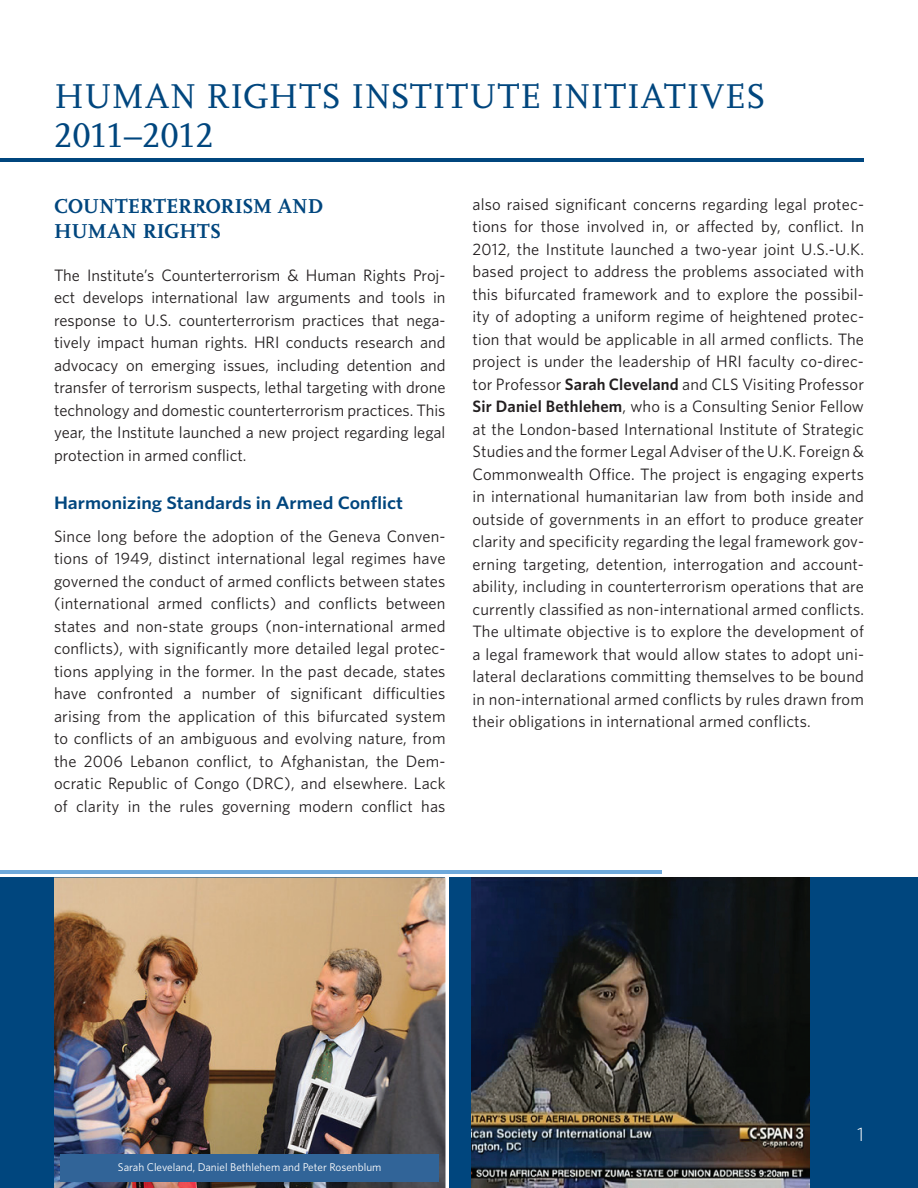
<style>
.page{position:relative;width:918px;height:1188px;background:#fff}
.page>*{position:absolute;margin:0;border:0;box-sizing:border-box;transform-origin:0 0}
.t1{font:36px/39px "Scala Caps";letter-spacing:.01em;color:#00467e}
.t2{font:700 21px/25.3px "Scala";letter-spacing:-.005em;color:#00467e}
.t3{font:300 19.5px "Whitney";color:#fff}
.t4{font:600 18px "Whitney";color:#00467e;scale:1.1 1}
.t5{font:16.5px/22.5px "Whitney";letter-spacing:.005em;color:#231f20;text-align:justify}
.t6{font:11.25px "Whitney";letter-spacing:-.01em;color:#fff}
.s1{font-weight:600}
</style>
<div class="page">
<div style="left:0;top:878px;width:918px;height:310px;background:#00467e"></div>
<hr style="left:446px;top:878px;width:3px;height:310px;background:#fff">
<hr style="left:0;top:871px;width:662px;height:3px;background:#6ea9db">
<hr style="left:0;top:159px;width:864px;height:3px;background:#00467e">
<img style="left:54px;top:878px;width:392px;height:310px">
<img style="left:472px;top:878px;width:337px;height:310px">
<div style="left:61px;top:1154px;width:378px;height:27px;background:#316498"></div>
<h1 class="t1" style="left:54px;top:77px;width:714px">HUMAN RIGHTS INSTITUTE INITIATIVES<br>2011–2012</h1>
<p class="t2" style="left:54px;top:193px;width:271px">COUNTERTERRORISM AND<br>HUMAN RIGHTS</p>
<p class="t5" style="left:54px;top:263px;width:393px">The Institute’s Counterterrorism &amp; Human Rights Proj&shy;ect develops international law arguments and tools in response to U .S . counterterrorism practices that nega&shy;tively impact human rights . HRI conducts research and advocacy on emerging issues, including detention and transfer of terrorism suspects, lethal targeting with drone technology and domestic counterterrorism practices . This year, the Institute launched a new project regarding legal protection in armed conflict .</p>
<p class="t4" style="left:54px;top:491px;width:319px">Harmonizing Standards in Armed Conflict</p>
<p class="t5" style="left:54px;top:524px;width:393px">Since long before the adoption of the Geneva Conven&shy;tions of 1949, distinct international legal regimes have governed the conduct of armed conflicts between states (international armed conflicts) and conflicts between states and non-state groups (non-international armed conflicts), with significantly more detailed legal protec&shy;tions applying in the former . In the past decade, states have confronted a number of significant difficulties arising from the application of this bifurcated system to conflicts of an ambiguous and evolving nature, from the 2006 Lebanon conflict, to Afghanistan, the Dem&shy;ocratic Republic of Congo (DRC), and elsewhere . Lack of clarity in the rules governing modern conflict has</p>
<p class="t5" style="left:473px;top:192px;width:393px">also raised significant concerns regarding legal protec&shy;tions for those involved in, or affected by, conflict . In 2012, the Institute launched a two-year joint U .S .-U .K . based project to address the problems associated with this bifurcated framework and to explore the possibil&shy;ity of adopting a uniform regime of heightened protec&shy;tion that would be applicable in all armed conflicts . The project is under the leadership of HRI faculty co-direc&shy;tor Professor <span class="s1">Sarah Cleveland</span> and CLS Visiting Professor <span class="s1">Sir Daniel Bethlehem</span>, who is a Consulting Senior Fellow at the London-based International Institute of Strategic Studies and the former Legal Adviser of the U .K . Foreign &amp; Commonwealth Office . The project is engaging experts in international humanitarian law from both inside and outside of governments in an effort to produce greater clarity and specificity regarding the legal framework gov&shy;erning targeting, detention, interrogation and account&shy;ability, including in counterterrorism operations that are currently classified as non-international armed conflicts .<br>The ultimate objective is to explore the development of a legal framework that would allow states to adopt uni&shy;lateral declarations committing themselves to be bound in non-international armed conflicts by rules drawn from their obligations in international armed conflicts .</p>
<p class="t6" style="left:118px;top:1159px;width:265px">Sarah Cleveland, Daniel Bethlehem and Peter Rosenblum</p>
<p class="t3" style="left:857px;top:1121px;width:8px">1</p>
</div>
